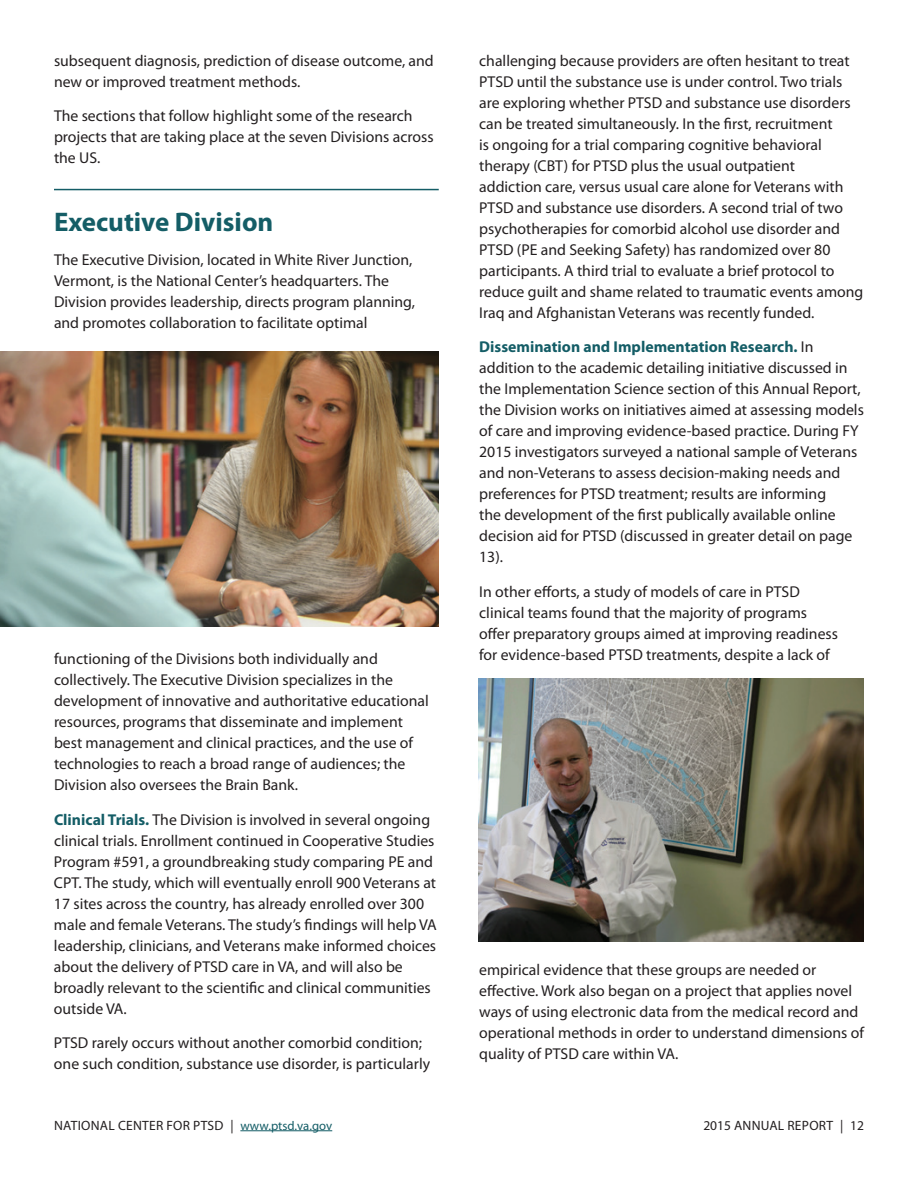
<style>
.page{position:relative;width:918px;height:1188px;background:#fff}
.page>*{position:absolute;margin:0;border:0;box-sizing:border-box;transform-origin:0 0}
.t1{font:700 27px "Myriad Pro";color:#145d66}
.t2{font:15.75px/21px "Myriad Pro";color:#231f20}
.t3{font:13.5px "Myriad Pro";letter-spacing:.02em;color:#231f20}
.s1{font-weight:700;color:#145d66}
.s2{font-size:12.75px;color:#145d66}
</style>
<div class="page">
<hr style="left:240px;top:1130px;width:92px;height:1px;background:#145d66">
<hr style="left:54px;top:189px;width:385px;height:1px;background:#145d66">
<img style="left:0;top:351px;width:439px;height:276px">
<img style="left:478px;top:679px;width:386px;height:263px">
<p class="t2" style="left:54px;top:50px;width:381px">subsequent diagnosis, prediction of disease outcome, and new or improved treatment methods.</p>
<p class="t2" style="left:54px;top:105px;width:381px">The sections that follow highlight some of the research projects that are taking place at the seven Divisions across the US.</p>
<h3 class="t1" style="left:54px;top:204px;width:221px">Executive Division</h3>
<p class="t2" style="left:54px;top:249px;width:363px">The Executive Division, located in White River Junction, Vermont, is the National Center’s headquarters. The Division provides leadership, directs program planning, and promotes collaboration to facilitate optimal</p>
<p class="t2" style="left:54px;top:648px;width:376px">functioning of the Divisions both individually and collectively. The Executive Division specializes in the development of innovative and authoritative educational resources, programs that disseminate and implement best management and clinical practices, and the use of technologies to reach a broad range of audiences; the Division also oversees the Brain Bank.</p>
<p class="t2" style="left:54px;top:809px;width:384px"><span class="s1">Clinical Trials.</span> The Division is involved in several ongoing clinical trials. Enrollment continued in Cooperative Studies Program #591, a groundbreaking study comparing PE and CPT. The study, which will eventually enroll 900 Veterans at 17 sites across the country, has already enrolled over 300 male and female Veterans. The study’s findings will help VA leadership, clinicians, and Veterans make informed choices about the delivery of PTSD care in VA, and will also be broadly relevant to the scientific and clinical communities outside VA.</p>
<p class="t2" style="left:54px;top:1032px;width:378px">PTSD rarely occurs without another comorbid condition; one such condition, substance use disorder, is particularly</p>
<p class="t2" style="left:479px;top:50px;width:386px">challenging because providers are often hesitant to treat PTSD until the substance use is under control. Two trials are exploring whether PTSD and substance use disorders can be treated simultaneously. In the first, recruitment<br>is ongoing for a trial comparing cognitive behavioral therapy (CBT) for PTSD plus the usual outpatient<br>addiction care, versus usual care alone for Veterans with PTSD and substance use disorders. A second trial of two psychotherapies for comorbid alcohol use disorder and PTSD (PE and Seeking Safety) has randomized over 80 participants. A third trial to evaluate a brief protocol to reduce guilt and shame related to traumatic events among Iraq and Afghanistan Veterans was recently funded.</p>
<p class="t2" style="left:479px;top:336px;width:386px"><span class="s1">Dissemination and Implementation Research.</span> In addition to the academic detailing initiative discussed in the Implementation Science section of this Annual Report, the Division works on initiatives aimed at assessing models of care and improving evidence-based practice. During FY 2015 investigators surveyed a national sample of Veterans and non-Veterans to assess decision-making needs and preferences for PTSD treatment; results are informing<br>the development of the first publically available online decision aid for PTSD (discussed in greater detail on page 13).</p>
<p class="t2" style="left:479px;top:581px;width:360px">In other efforts, a study of models of care in PTSD clinical teams found that the majority of programs offer preparatory groups aimed at improving readiness for evidence-based PTSD treatments, despite a lack of</p>
<p class="t2" style="left:479px;top:959px;width:386px">empirical evidence that these groups are needed or effective. Work also began on a project that applies novel ways of using electronic data from the medical record and operational methods in order to understand dimensions of quality of PTSD care within VA.</p>
<p class="t3" style="left:54px;top:1117px;width:280px">NATIONAL CENTER FOR PTSD | <span class="s2">www.ptsd.va.gov</span></p>
<p class="t3" style="left:703px;top:1117px;width:162px">2015 ANNUAL REPORT | 12</p>
</div>
